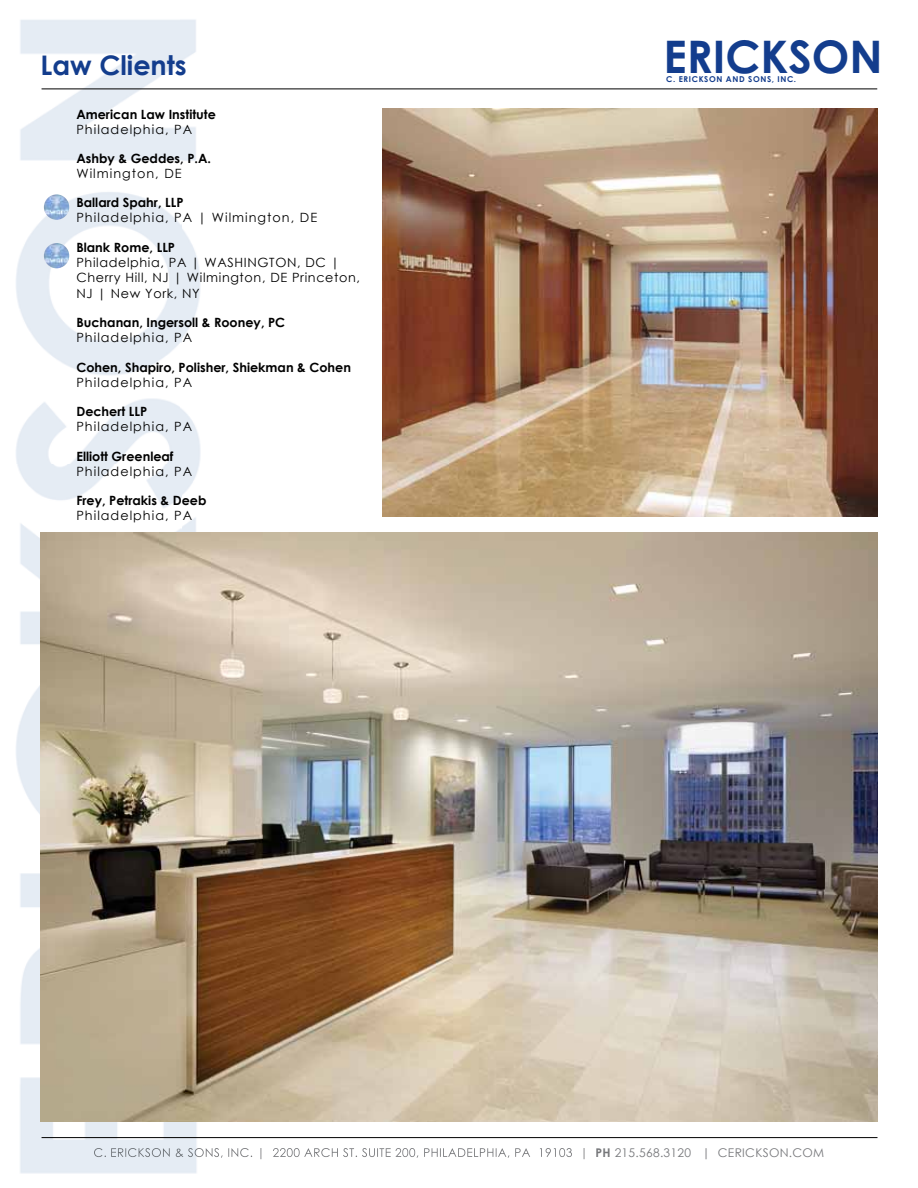
<style>
.page{position:relative;width:918px;height:1188px;background:#fff}
.page>*{position:absolute;margin:0;border:0;box-sizing:border-box;transform-origin:0 0}
.t1{font:700 44.85px "Century Gothic";color:#133d8d}
.t2{font:700 27px "Century Gothic";color:#133d8d}
.t3{font:700 12.75px "Century Gothic";color:#000}
.t4{font:12.75px "Century Gothic";letter-spacing:.08em;color:#000}
.t5{font:12.75px/15.3px "Century Gothic";letter-spacing:.05em;color:#000}
.t6{font:12px "Century Gothic";letter-spacing:.025em;color:#77787b}
.t7{font:700 8.1px "Century Gothic";letter-spacing:.075em;color:#133d8d}
.s1{font-weight:700}
</style>
<div class="page">
<img style="left:16px;top:19px;width:255px;height:1155px">
<hr style="left:42px;top:89px;width:835px;height:1px;background:#000">
<img style="left:40px;top:532px;width:837px;height:589px">
<img style="left:382px;top:108px;width:496px;height:409px">
<img style="left:44px;top:243px;width:25px;height:25px;border-radius:13px">
<img style="left:44px;top:194px;width:25px;height:26px;border-radius:13px">
<hr style="left:42px;top:1137px;width:836px;height:1px;background:#000">
<svg style="left:273px;top:1148px;width:312px;height:11px"></svg>
<img style="left:94px;top:1148px;width:177px;height:11px">
<h2 class="t2" style="left:40px;top:44px;width:148px">Law Clients</h2>
<p class="t3" style="left:76px;top:104px;width:141px">American Law Institute</p>
<p class="t4" style="left:76px;top:120px;width:117px">Philadelphia, PA</p>
<p class="t3" style="left:76px;top:148px;width:136px">Ashby &amp; Geddes, P.A.</p>
<p class="t4" style="left:76px;top:165px;width:107px">Wilmington, DE</p>
<p class="t3" style="left:76px;top:193px;width:109px">Ballard Spahr, LLP</p>
<p class="t4" style="left:76px;top:209px;width:242px">Philadelphia, PA | Wilmington, DE</p>
<p class="t3" style="left:76px;top:238px;width:100px">Blank Rome, LLP</p>
<p class="t5" style="left:76px;top:255px;width:285px">Philadelphia, PA | WASHINGTON, DC |<br>Cherry Hill, NJ | Wilmington, DE Princeton,<br>NJ | New York, NY</p>
<p class="t3" style="left:76px;top:312px;width:210px">Buchanan, Ingersoll &amp; Rooney, PC</p>
<p class="t4" style="left:76px;top:328px;width:117px">Philadelphia, PA</p>
<p class="t3" style="left:76px;top:357px;width:276px">Cohen, Shapiro, Polisher, Shiekman &amp; Cohen</p>
<p class="t4" style="left:76px;top:373px;width:117px">Philadelphia, PA</p>
<p class="t3" style="left:76px;top:401px;width:72px">Dechert LLP</p>
<p class="t4" style="left:76px;top:417px;width:117px">Philadelphia, PA</p>
<p class="t3" style="left:76px;top:446px;width:99px">Elliott Greenleaf</p>
<p class="t4" style="left:76px;top:462px;width:117px">Philadelphia, PA</p>
<p class="t3" style="left:76px;top:490px;width:132px">Frey, Petrakis &amp; Deeb</p>
<p class="t4" style="left:76px;top:507px;width:117px">Philadelphia, PA</p>
<h1 class="t1" style="left:664px;top:23px;width:221px">ERICKSON</h1>
<p class="t7" style="left:666px;top:73px;width:132px">C. ERICKSON AND SONS, INC.</p>
<p class="t6" style="left:596px;top:1144px;width:230px"><span class="s1">PH</span> 215.568.3120 | CERICKSON.COM</p>
</div>
